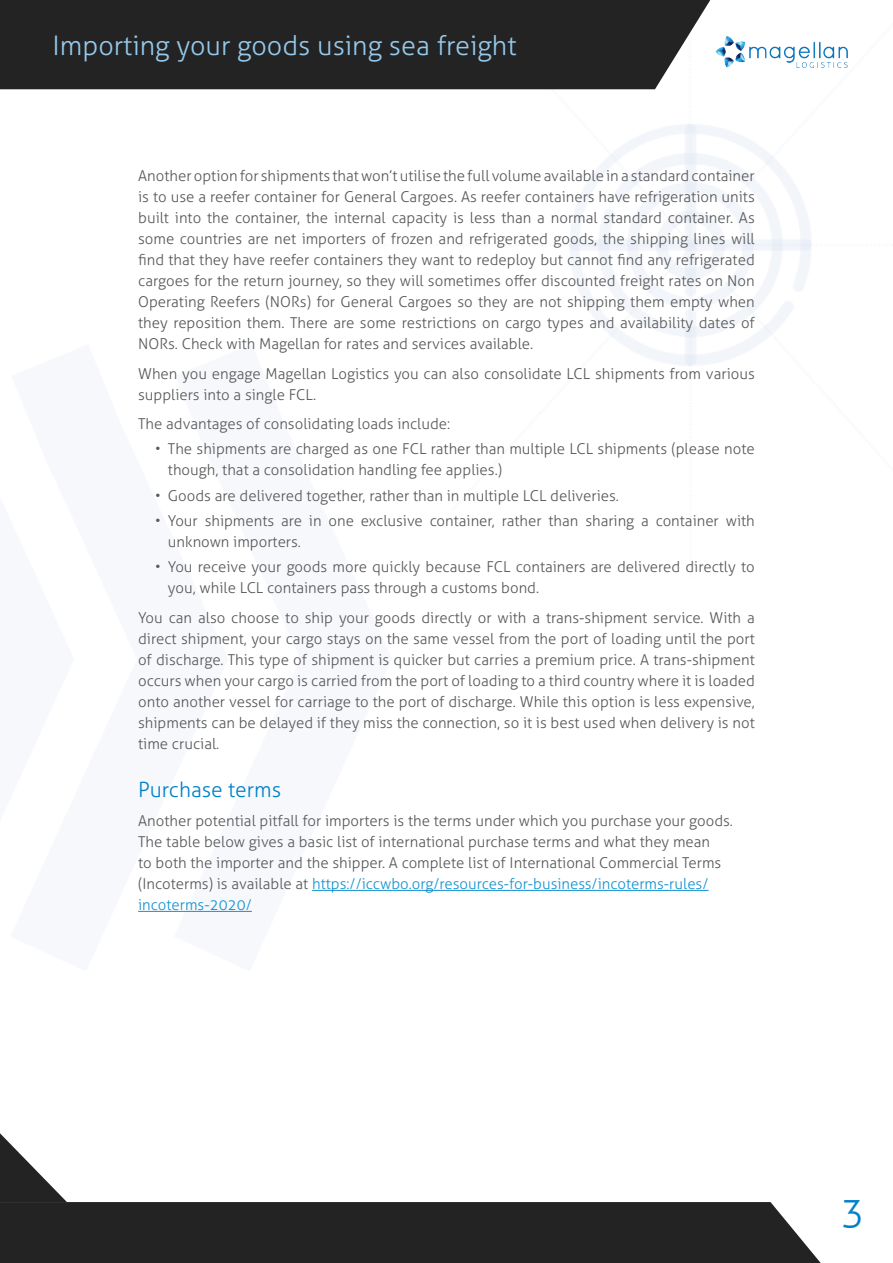
<style>
.page{position:relative;width:893px;height:1263px;background:#fff}
.page>*{position:absolute;margin:0;border:0;box-sizing:border-box;transform-origin:0 0}
.t1{font:300 39px "Aller";color:#0082c8}
.t2{font:300 27px "Aller";color:#95c8eb}
.t3{font:300 21px "Aller";color:#0082c8}
.t4{font:300 15px/21px "Aller";color:#57585a}
.s1{color:#1592d1}
</style>
<div class="page">
<div style="left:0;top:1202px;width:821px;height:61px;background:#232323"></div>
<img style="left:385px;top:0;width:503px;height:575px">
<div style="left:0;top:0;width:710px;height:89px;background:#232323"></div>
<svg style="left:0;top:1133px;width:67px;height:69px"></svg>
<hr style="left:312px;top:890px;width:397px;height:1px;background:#1592d1">
<hr style="left:138px;top:911px;width:114px;height:1px;background:#1592d1">
<h2 class="t2" style="left:53px;top:29px;width:465px">Importing your goods using sea freight</h2>
<p class="t4" style="left:138px;top:165px;width:618px;text-align:justify">Another option for shipments that won’t utilise the full volume available in a standard container is to use a reefer container for General Cargoes. As reefer containers have refrigeration units built into the container, the internal capacity is less than a normal standard container. As some countries are net importers of frozen and refrigerated goods, the shipping lines will find that they have reefer containers they want to redeploy but cannot find any refrigerated cargoes for the return journey, so they will sometimes offer discounted freight rates on Non Operating Reefers (NORs) for General Cargoes so they are not shipping them empty when they reposition them. There are some restrictions on cargo types and availability dates of NORs. Check with Magellan for rates and services available.</p>
<p class="t4" style="left:138px;top:363px;width:618px">When you engage Magellan Logistics you can also consolidate LCL shipments from various suppliers into a single FCL.</p>
<p class="t4" style="left:138px;top:413px;width:314px">The advantages of consolidating loads include:</p>
<p class="t4" style="left:168px;top:439px;width:588px;text-indent:-13px">• The shipments are charged as one FCL rather than multiple LCL shipments (please note though, that a consolidation handling fee applies.)</p>
<p class="t4" style="left:155px;top:485px;width:465px">• Goods are delivered together, rather than in multiple LCL deliveries.</p>
<p class="t4" style="left:168px;top:510px;width:588px;text-indent:-13px">• Your shipments are in one exclusive container, rather than sharing a container with unknown importers.</p>
<p class="t4" style="left:168px;top:556px;width:588px;text-indent:-13px">• You receive your goods more quickly because FCL containers are delivered directly to you, while LCL containers pass through a customs bond.</p>
<p class="t4" style="left:138px;top:607px;width:618px;text-align:justify">You can also choose to ship your goods directly or with a trans-shipment service. With a direct shipment, your cargo stays on the same vessel from the port of loading until the port of discharge. This type of shipment is quicker but carries a premium price. A trans-shipment occurs when your cargo is carried from the port of loading to a third country where it is loaded onto another vessel for carriage to the port of discharge. While this option is less expensive, shipments can be delayed if they miss the connection, so it is best used when delivery is not time crucial.</p>
<h3 class="t3" style="left:138px;top:777px;width:145px">Purchase terms</h3>
<p class="t4" style="left:138px;top:810px;width:596px">Another potential pitfall for importers is the terms under which you purchase your goods.<br>The table below gives a basic list of international purchase terms and what they mean<br>to both the importer and the shipper. A complete list of International Commercial Terms (Incoterms) is available at <span class="s1">https://iccwbo.org/resources-for-business/incoterms-rules/ incoterms-2020/</span></p>
<h1 class="t1" style="left:841px;top:1187px;width:25px">3</h1>
</div>
